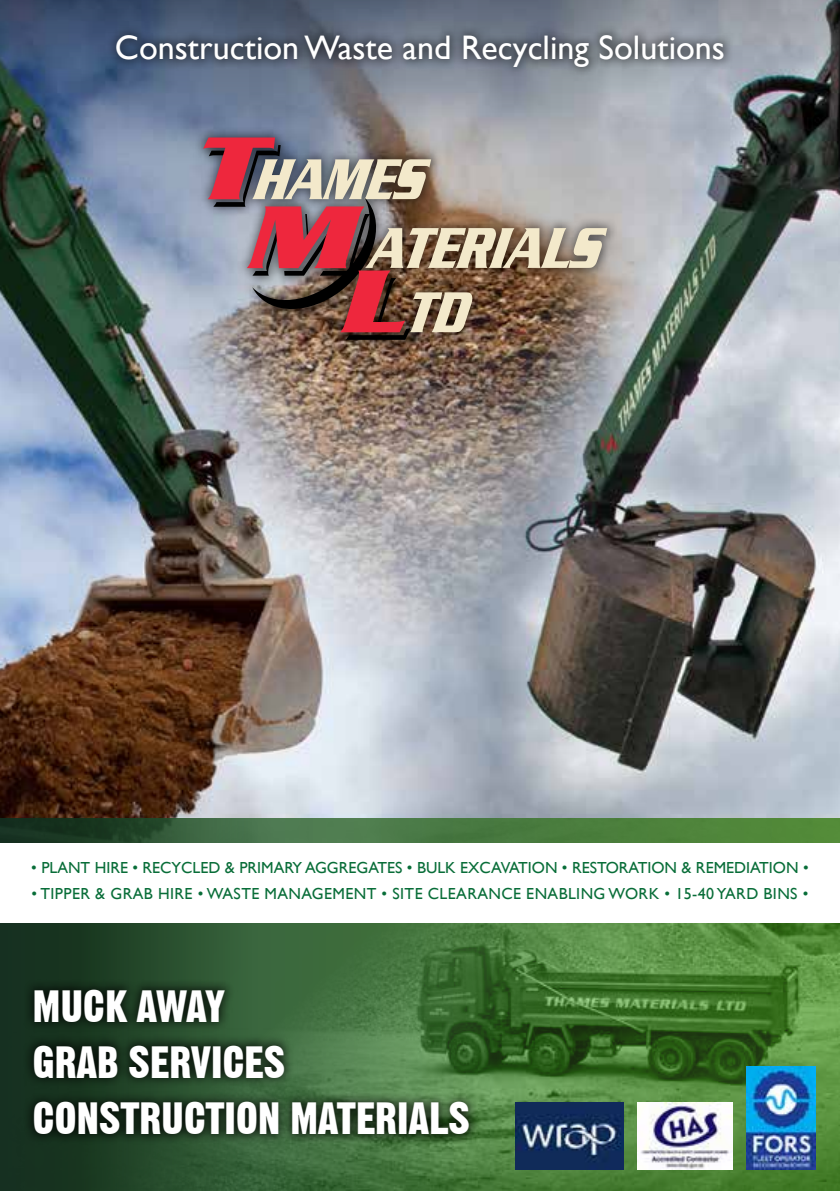
<style>
.page{position:relative;width:840px;height:1191px;background:#fff}
.page>*{position:absolute;margin:0;border:0;box-sizing:border-box;transform-origin:0 0}
.t1{font:44px/56px "Gothic No 13 BT";letter-spacing:-.01em;color:#fff}
.t2{font:34px "Gill Sans";color:#fff}
.t3{font:16px "Gill Sans";color:#086d38}
.t4{font:16px "Gill Sans";letter-spacing:.025em;color:#086d38}
</style>
<div class="page">
<img style="left:0;top:129px;width:839px;height:689px">
<svg style="left:252px;top:923px;width:587px;height:268px;background:#477a38"></svg>
<div style="left:0;top:923px;width:252px;height:268px;background:linear-gradient(to right,#10281a,#366239)"></div>
<div style="left:23px;top:979px;width:456px;height:165px;background:#000;opacity:.75"></div>
<div style="left:193px;top:127px;width:423px;height:223px;background:#000;opacity:.52"></div>
<img style="left:203px;top:137px;width:404px;height:203px">
<svg style="left:252px;top:818px;width:587px;height:24px;background:#4c7e41"></svg>
<svg style="left:0;top:818px;width:252px;height:24px;background:#27492e"></svg>
<img style="left:515px;top:1102px;width:108px;height:67px">
<img style="left:745px;top:1066px;width:70px;height:103px">
<img style="left:637px;top:1102px;width:94px;height:67px">
<svg style="left:0;top:0;width:839px;height:129px;background:#6f7a8b"></svg>
<div style="left:106px;top:25px;width:628px;height:53px;background:#000;opacity:.5"></div>
<h2 class="t2" style="left:115px;top:28px;width:611px">CONSTRUCTION WASTE AND RECYCLING SOLUTIONS</h2>
<p class="t3" style="left:31px;top:858px;width:778px">• PLANT HIRE • RECYCLED &amp; PRIMARY AGGREGATES • BULK EXCAVATION • RESTORATION &amp; REMEDIATION •</p>
<p class="t4" style="left:32px;top:884px;width:778px">• TIPPER &amp; GRAB HIRE • WASTE MANAGEMENT • SITE CLEARANCE ENABLING WORK • 15-40 YARD BINS •</p>
<h1 class="t1" style="left:33px;top:977px;width:439px">MUCK AWAY<br>GRAB SERVICES<br>CONSTRUCTION MATERIALS</h1>
</div>
